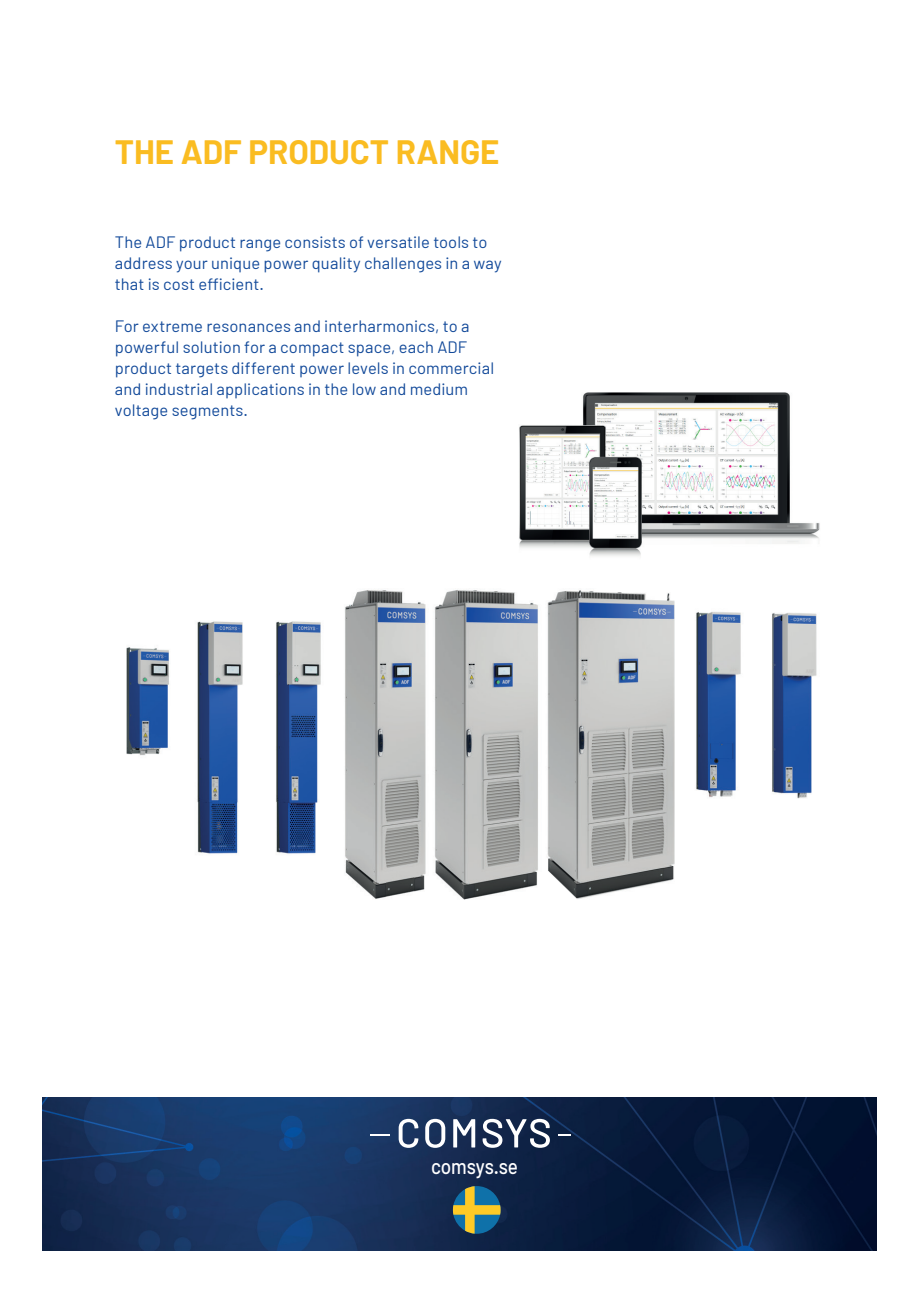
<style>
.page{position:relative;width:919px;height:1289px;background:#fff}
.page>*{position:absolute;margin:0;border:0;box-sizing:border-box;transform-origin:0 0}
.t1{font:700 33px "Barlow";color:#fabc21}
.t2{font:500 21px "Barlow";letter-spacing:-.01em;color:#fff;scale:.9 1}
.t3{font:16.5px/21px "Barlow";letter-spacing:.005em;color:#134a9a}
</style>
<div class="page">
<img style="left:126px;top:590px;width:691px;height:310px">
<img style="left:519px;top:392px;width:301px;height:164px">
<img style="left:42px;top:1097px;width:834px;height:153px">
<svg style="left:398px;top:1118px;width:20px;height:29px"></svg>
<svg style="left:425px;top:1118px;width:20px;height:29px"></svg>
<svg style="left:453px;top:1119px;width:22px;height:28px"></svg>
<svg style="left:482px;top:1118px;width:68px;height:29px"></svg>
<svg style="left:370px;top:1133px;width:19px;height:2px"></svg>
<svg style="left:558px;top:1133px;width:12px;height:2px"></svg>
<svg style="left:442px;top:1185px;width:58px;height:48px;background:#536f61"></svg>
<h1 class="t1" style="left:115px;top:132px;width:386px">THE ADF PRODUCT RANGE</h1>
<p class="t3" style="left:115px;top:231px;width:388px">The ADF product range consists of versatile tools to address your unique power quality challenges in a way that is cost efficient.</p>
<p class="t3" style="left:115px;top:315px;width:381px">For extreme resonances and interharmonics, to a powerful solution for a compact space, each ADF product targets different power levels in commercial and industrial applications in the low and medium voltage segments.</p>
<p class="t2" style="left:411px;top:1153px;width:135px">comsy .se/adf</p>
<p class="t2" style="left:431px;top:1153px;width:98px">comsys.se</p>
</div>
